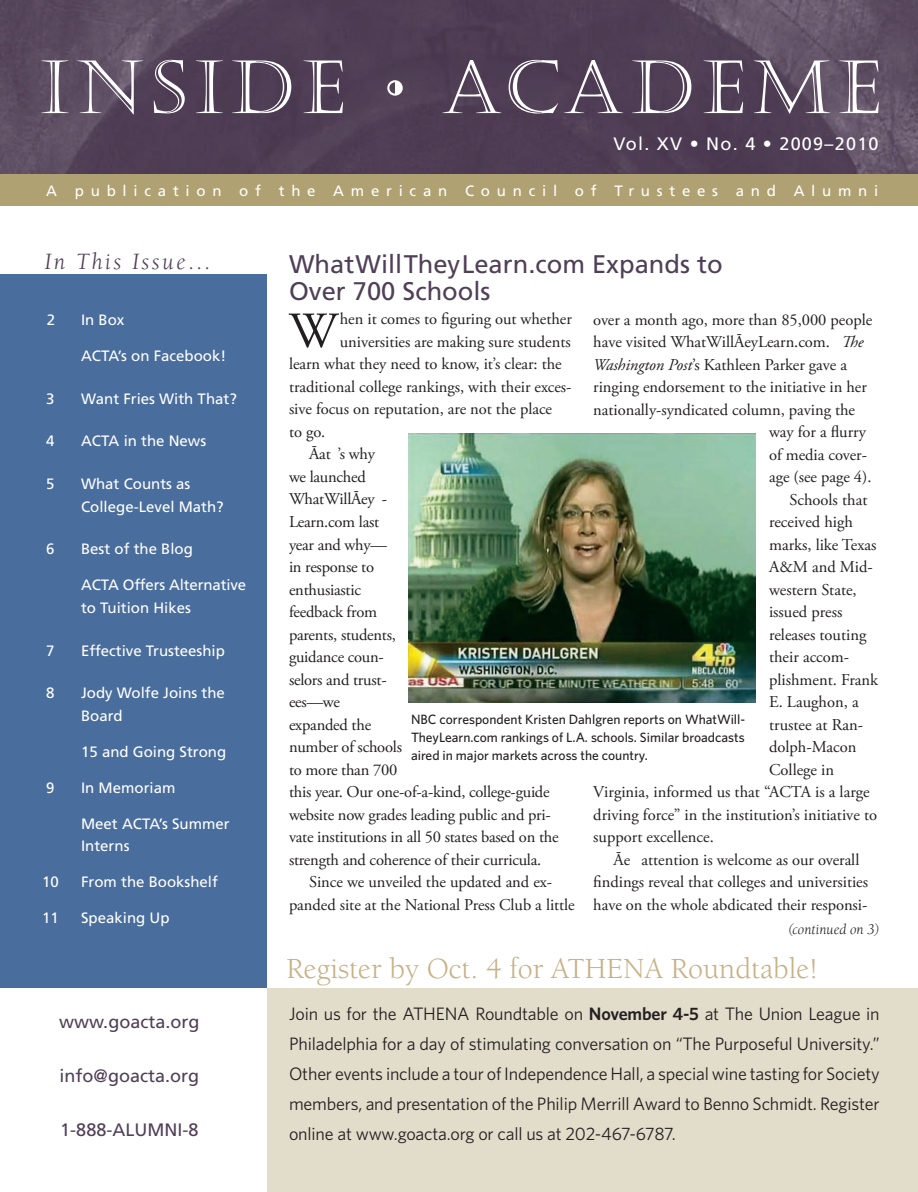
<style>
.page{position:relative;width:918px;height:1192px;background:#fff}
.page>*{position:absolute;margin:0;border:0;box-sizing:border-box;transform-origin:0 0}
.t1{font:73.5px "Castellar";letter-spacing:.11em;color:#fff}
.t2{font:50.4px "Adobe Garamond Pro";color:#231f20}
.t3{font:30px "Berkeley";color:#c7b185}
.t4{font:25.5px/27px "Frutiger";color:#504057}
.t5{font:italic 24px "Berkeley";letter-spacing:.1em;color:#504057}
.t6{font:18px/30px "Whitney";letter-spacing:-.01em;color:#231f20;text-align:justify}
.t7{font:18px "Frutiger";color:#504057}
.t8{font:18px "Frutiger";letter-spacing:.07em;color:#fff}
.t9{font:16.5px "Adobe Garamond Pro";letter-spacing:-.005em;color:#231f20}
.t10{font:15px/22.5px "Frutiger";color:#fff}
.t11{font:15px "Frutiger";letter-spacing:.45em;color:#fff}
.t12{font:italic 15px "Berkeley";color:#231f20}
.t13{font:500 13.5px/18px "Whitney";color:#231f20;text-align:justify}
.s1{font-style:italic}
.s2{font-weight:600}
</style>
<div class="page">
<div style="left:0;top:274px;width:266px;height:713px;background:#496d9c"></div>
<img style="left:0;top:0;width:917px;height:174px">
<div style="left:267px;top:988px;width:650px;height:204px;background:#e2dcca"></div>
<div style="left:0;top:174px;width:917px;height:32px;background:#afa171"></div>
<img style="left:408px;top:433px;width:347px;height:269px">
<h1 class="t1" style="left:40px;top:49px;width:841px">INSIDE • ACADEME</h1>
<p class="t8" style="left:613px;top:134px;width:266px">Vol. XV • No. 4 • 2009–2010</p>
<p class="t11" style="left:46px;top:181px;width:833px">A publication of the American Council of Trustees and Alumni</p>
<h3 class="t5" style="left:44px;top:249px;width:169px">In This Issue…</h3>
<p class="t10" style="left:47px;top:308px;width:10px">2</p>
<p class="t10" style="left:81px;top:308px;width:45px">In Box</p>
<p class="t10" style="left:81px;top:344px;width:147px">ACTA’s on Facebook!</p>
<p class="t10" style="left:46px;top:387px;width:10px">3</p>
<p class="t10" style="left:81px;top:387px;width:157px">Want Fries With That?</p>
<p class="t10" style="left:46px;top:430px;width:10px">4</p>
<p class="t10" style="left:81px;top:430px;width:127px">ACTA in the News</p>
<p class="t10" style="left:46px;top:473px;width:10px">5</p>
<p class="t10" style="left:81px;top:473px;width:144px">What Counts as<br>College-Level Math?</p>
<p class="t10" style="left:46px;top:538px;width:10px">6</p>
<p class="t10" style="left:81px;top:538px;width:113px">Best of the Blog</p>
<p class="t10" style="left:81px;top:574px;width:166px">ACTA Offers Alternative to Tuition Hikes</p>
<p class="t10" style="left:46px;top:639px;width:10px">7</p>
<p class="t10" style="left:81px;top:639px;width:145px">Effective Trusteeship</p>
<p class="t10" style="left:46px;top:682px;width:10px">8</p>
<p class="t10" style="left:81px;top:682px;width:145px">Jody Wolfe Joins the<br>Board</p>
<p class="t10" style="left:81px;top:740px;width:147px">15 and Going Strong</p>
<p class="t10" style="left:46px;top:776px;width:10px">9</p>
<p class="t10" style="left:81px;top:776px;width:96px">In Memoriam</p>
<p class="t10" style="left:81px;top:812px;width:150px">Meet ACTA’s Summer<br>Interns</p>
<p class="t10" style="left:42px;top:871px;width:18px">10</p>
<p class="t10" style="left:81px;top:871px;width:138px">From the Bookshelf</p>
<p class="t10" style="left:42px;top:907px;width:18px">11</p>
<p class="t10" style="left:81px;top:907px;width:90px">Speaking Up</p>
<p class="t7" style="left:59px;top:1011px;width:142px">www.goacta.org</p>
<p class="t7" style="left:60px;top:1065px;width:141px">info@goacta.org</p>
<p class="t7" style="left:60px;top:1119px;width:140px">1-888-ALUMNI-8</p>
<h3 class="t4" style="left:289px;top:251px;width:435px">WhatWillTheyLearn.com Expands to<br>Over 700 Schools</h3>
<h2 class="t2" style="left:289px;top:301px;width:50px">W</h2>
<p class="t9" style="left:340px;top:309px;width:233px">hen it comes to figuring out whether</p>
<p class="t9" style="left:593px;top:309px;width:280px">over a month ago, more than 85,000 people</p>
<p class="t9" style="left:593px;top:332px;width:271px">have visited WhatWillĀeyLearn.com. <span class="s1">The</span></p>
<p class="t9" style="left:593px;top:354px;width:255px"><span class="s1">Washington Post</span>’s Kathleen Parker gave a</p>
<p class="t9" style="left:593px;top:377px;width:275px">ringing endorsement to the initiative in her</p>
<p class="t9" style="left:593px;top:399px;width:263px">nationally-syndicated column, paving the</p>
<p class="t9" style="left:768px;top:422px;width:98px">way for a flurry</p>
<p class="t9" style="left:768px;top:444px;width:99px">of media cover-</p>
<p class="t9" style="left:768px;top:467px;width:104px">age (see page 4).</p>
<p class="t9" style="left:789px;top:489px;width:80px">Schools that</p>
<p class="t9" style="left:768px;top:512px;width:85px">received high</p>
<p class="t9" style="left:768px;top:534px;width:109px">marks, like Texas</p>
<p class="t9" style="left:768px;top:557px;width:105px">A&amp;M and Mid-</p>
<p class="t9" style="left:768px;top:579px;width:89px">western State,</p>
<p class="t9" style="left:768px;top:602px;width:75px">issued press</p>
<p class="t9" style="left:768px;top:624px;width:99px">releases touting</p>
<p class="t9" style="left:768px;top:647px;width:82px">their accom-</p>
<p class="t9" style="left:768px;top:669px;width:111px">plishment. Frank</p>
<p class="t9" style="left:768px;top:692px;width:91px">E. Laughon, a</p>
<p class="t9" style="left:768px;top:714px;width:95px">trustee at Ran-</p>
<p class="t9" style="left:768px;top:737px;width:89px">dolph-Macon</p>
<p class="t9" style="left:768px;top:759px;width:67px">College in</p>
<p class="t9" style="left:593px;top:782px;width:278px">Virginia, informed us that “ACTA is a large</p>
<p class="t9" style="left:593px;top:804px;width:285px">driving force” in the institution’s initiative to</p>
<p class="t9" style="left:593px;top:827px;width:122px">support excellence.</p>
<p class="t9" style="left:613px;top:849px;width:247px">Āe attention is welcome as our overall</p>
<p class="t9" style="left:593px;top:872px;width:276px">findings reveal that colleges and universities</p>
<p class="t9" style="left:593px;top:895px;width:275px">have on the whole abdicated their responsi-</p>
<p class="t9" style="left:340px;top:332px;width:232px">universities are making sure students</p>
<p class="t9" style="left:289px;top:354px;width:274px">learn what they need to know, it’s clear: the</p>
<p class="t9" style="left:289px;top:377px;width:284px">traditional college rankings, with their exces-</p>
<p class="t9" style="left:289px;top:399px;width:264px">sive focus on reputation, are not the place</p>
<p class="t9" style="left:289px;top:422px;width:38px">to go.</p>
<p class="t9" style="left:309px;top:444px;width:67px">Āat ’s why</p>
<p class="t9" style="left:289px;top:467px;width:78px">we launched</p>
<p class="t9" style="left:289px;top:489px;width:100px">WhatWillĀey -</p>
<p class="t9" style="left:289px;top:512px;width:92px">Learn.com last</p>
<p class="t9" style="left:289px;top:534px;width:99px">year and why—</p>
<p class="t9" style="left:289px;top:557px;width:87px">in response to</p>
<p class="t9" style="left:289px;top:579px;width:73px">enthusiastic</p>
<p class="t9" style="left:289px;top:602px;width:90px">feedback from</p>
<p class="t9" style="left:289px;top:624px;width:108px">parents, students,</p>
<p class="t9" style="left:289px;top:647px;width:96px">guidance coun-</p>
<p class="t9" style="left:289px;top:669px;width:99px">selors and trust-</p>
<p class="t9" style="left:289px;top:692px;width:52px">ees—we</p>
<p class="t9" style="left:289px;top:714px;width:84px">expanded the</p>
<p class="t9" style="left:289px;top:737px;width:114px">number of schools</p>
<p class="t9" style="left:289px;top:759px;width:110px">to more than 700</p>
<p class="t9" style="left:289px;top:782px;width:262px">this year. Our one-of-a-kind, college-guide</p>
<p class="t9" style="left:289px;top:804px;width:263px">website now grades leading public and pri-</p>
<p class="t9" style="left:289px;top:827px;width:271px">vate institutions in all 50 states based on the</p>
<p class="t9" style="left:289px;top:849px;width:254px">strength and coherence of their curricula.</p>
<p class="t9" style="left:309px;top:872px;width:244px">Since we unveiled the updated and ex-</p>
<p class="t9" style="left:289px;top:894px;width:287px">panded site at the National Press Club a little</p>
<p class="t13" style="left:411px;top:709px;width:336px">NBC correspondent Kristen Dahlgren reports on WhatWill-TheyLearn.com rankings of L.A. schools. Similar broadcasts aired in major markets across the country.</p>
<p class="t12" style="left:787px;top:922px;width:93px">(continued on 3)</p>
<h3 class="t3" style="left:286px;top:952px;width:532px">Register by Oct. 4 for ATHENA Roundtable!</h3>
<p class="t6" style="left:289px;top:998px;width:592px">Join us for the ATHENA Roundtable on <span class="s2">November 4-5</span> at The Union League in Philadelphia for a day of stimulating conversation on “The Purposeful University.” Other events include a tour of Independence Hall, a special wine tasting for Society members, and presentation of the Philip Merrill Award to Benno Schmidt. Register online at www.goacta.org or call us at 202-467-6787.</p>
</div>
